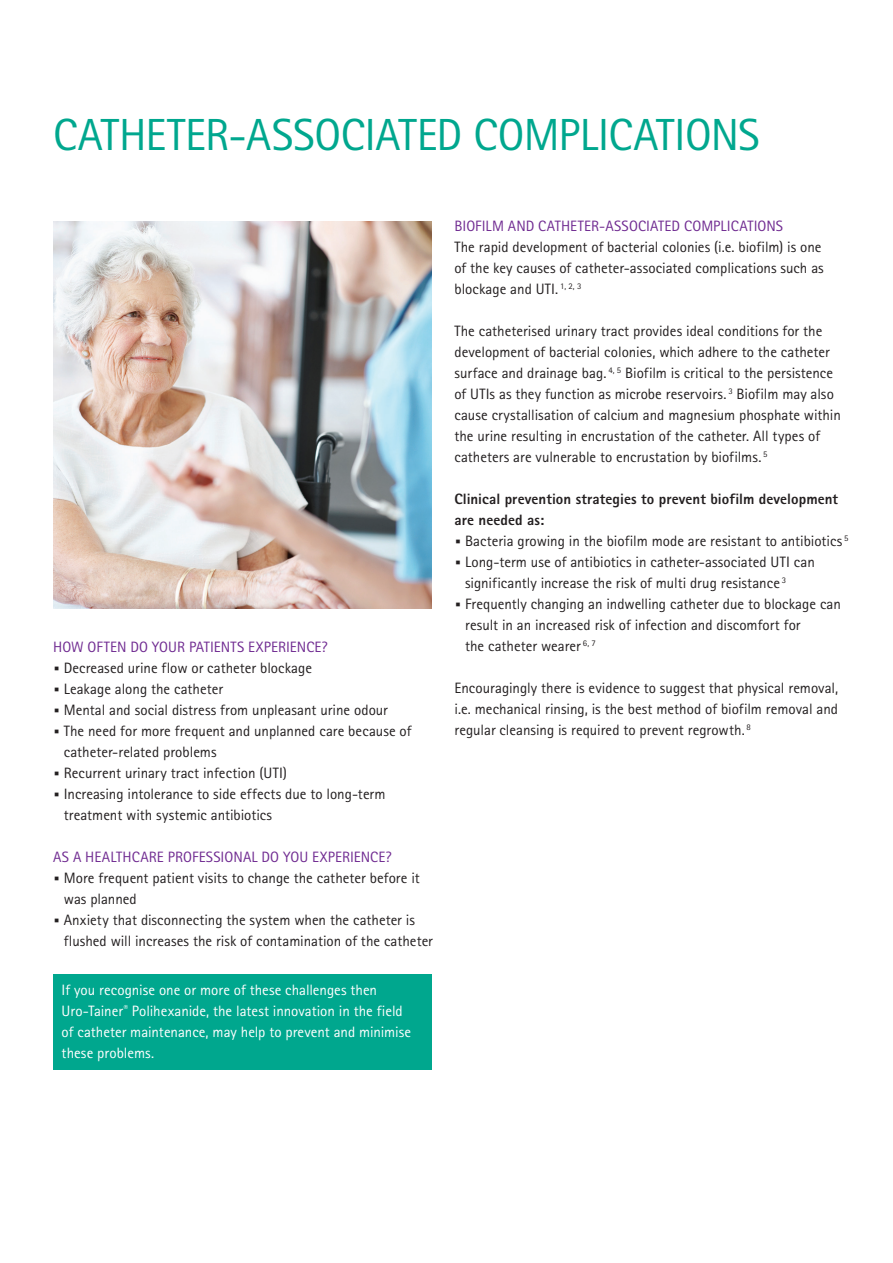
<style>
.page{position:relative;width:893px;height:1263px;background:#fff}
.page>*{position:absolute;margin:0;border:0;box-sizing:border-box;transform-origin:0 0}
.t1{font:45px "Rotis Sans Serif Pro";letter-spacing:-.01em;color:#00a78e}
.t2{font:15px/21px "Rotis Sans Serif Pro";color:#231f20}
.t3{font:15px/21px "Rotis Sans Serif Pro";color:#fff}
.t4{font:15px "Rotis Sans Serif Pro";letter-spacing:.005em;color:#702b91}
.t5{font:800 15px "Rotis Sans Serif Pro";letter-spacing:.005em;color:#231f20}
.s1{font-weight:800;font-size:30px}
</style>
<div class="page">
<img style="left:53px;top:221px;width:378px;height:388px">
<div style="left:53px;top:974px;width:378px;height:95px;background:#00a78e"></div>
<h1 class="t1" style="left:53px;top:108px;width:708px">CATHETER-ASSOCIATED COMPLICATIONS</h1>
<p class="t4" style="left:53px;top:638px;width:276px">HOW OFTEN DO YOUR PATIENTS EXPERIENCE?</p>
<p class="t2" style="left:53px;top:658px;width:260px"><span class="s1">·</span> Decreased urine flow or catheter blockage</p>
<p class="t2" style="left:53px;top:679px;width:171px"><span class="s1">·</span> Leakage along the catheter</p>
<p class="t2" style="left:53px;top:700px;width:336px"><span class="s1">·</span> Mental and social distress from unpleasant urine odour</p>
<p class="t2" style="left:53px;top:721px;width:360px"><span class="s1">·</span> The need for more frequent and unplanned care because of</p>
<p class="t2" style="left:64px;top:742px;width:154px">catheter-related problems</p>
<p class="t2" style="left:53px;top:763px;width:235px"><span class="s1">·</span> Recurrent urinary tract infection (UTI)</p>
<p class="t2" style="left:53px;top:784px;width:334px"><span class="s1">·</span> Increasing intolerance to side effects due to long-term</p>
<p class="t2" style="left:64px;top:805px;width:210px">treatment with systemic antibiotics</p>
<p class="t4" style="left:53px;top:848px;width:340px">AS A HEALTHCARE PROFESSIONAL DO YOU EXPERIENCE?</p>
<p class="t2" style="left:53px;top:868px;width:368px"><span class="s1">·</span> More frequent patient visits to change the catheter before it</p>
<p class="t2" style="left:64px;top:889px;width:75px">was planned</p>
<p class="t2" style="left:53px;top:910px;width:363px"><span class="s1">·</span> Anxiety that disconnecting the system when the catheter is</p>
<p class="t2" style="left:64px;top:931px;width:371px">flushed will increases the risk of contamination of the catheter</p>
<p class="t3" style="left:62px;top:980px;width:351px">If you recognise one or more of these challenges then Uro-Tainer<sup>®</sup> Polihexanide, the latest innovation in the field of catheter maintenance, may help to prevent and minimise these problems.</p>
<p class="t4" style="left:454px;top:217px;width:330px">BIOFILM AND CATHETER-ASSOCIATED COMPLICATIONS</p>
<p class="t2" style="left:454px;top:237px;width:371px">The rapid development of bacterial colonies (i.e. biofilm) is one of the key causes of catheter-associated complications such as blockage and UTI. <sup>1,</sup> <sup>2,</sup> <sup>3</sup></p>
<p class="t2" style="left:454px;top:321px;width:388px">The catheterised urinary tract provides ideal conditions for the development of bacterial colonies, which adhere to the catheter surface and drainage bag. <sup>4,</sup> <sup>5</sup> Biofilm is critical to the persistence of UTIs as they function as microbe reservoirs. <sup>3</sup> Biofilm may also cause crystallisation of calcium and magnesium phosphate within the urine resulting in encrustation of the catheter. All types of catheters are vulnerable to encrustation by biofilms. <sup>5</sup></p>
<p class="t5" style="left:454px;top:490px;width:385px">Clinical prevention strategies to prevent biofilm development</p>
<p class="t5" style="left:454px;top:511px;width:91px">are needed as:</p>
<p class="t2" style="left:454px;top:531px;width:396px"><span class="s1">·</span> Bacteria growing in the biofilm mode are resistant to antibiotics <sup>5</sup></p>
<p class="t2" style="left:454px;top:552px;width:362px"><span class="s1">·</span> Long-term use of antibiotics in catheter-associated UTI can</p>
<p class="t2" style="left:465px;top:573px;width:323px">significantly increase the risk of multi drug resistance <sup>3</sup></p>
<p class="t2" style="left:454px;top:594px;width:388px"><span class="s1">·</span> Frequently changing an indwelling catheter due to blockage can</p>
<p class="t2" style="left:465px;top:615px;width:337px">result in an increased risk of infection and discomfort for</p>
<p class="t2" style="left:465px;top:636px;width:132px">the catheter wearer <sup>6,</sup> <sup>7</sup></p>
<p class="t2" style="left:454px;top:678px;width:385px;text-align:justify">Encouragingly there is evidence to suggest that physical removal, i.e. mechanical rinsing, is the best method of biofilm removal and regular cleansing is required to prevent regrowth. <sup>8</sup></p>
</div>
